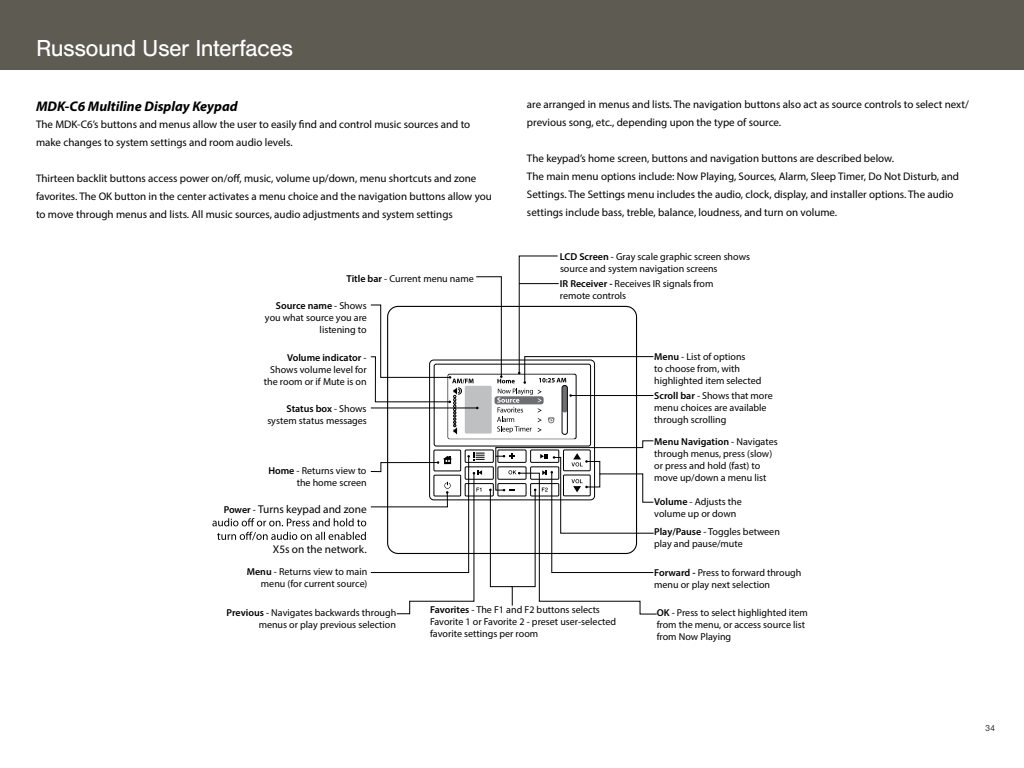
<style>
.page{position:relative;width:1024px;height:768px;background:#fff}
.page>*{position:absolute;margin:0;border:0;box-sizing:border-box;transform-origin:0 0}
.t1{font:24px "Nimbus San";letter-spacing:-.025em;color:#fff}
.t2{font:italic 700 14px "Myriad Pro";color:#000}
.t3{font:11.3px "Myriad Pro";color:#000}
.t4{font:11px/18px "Myriad Pro";color:#000}
.t5{font:10px/12.1px "Myriad Pro";color:#000}
.t6{font:300 9px "Nimbus San";color:#000}
.s1{font-weight:600}
.s2{font-weight:600;font-size:10px}
.s3{font-size:10px}
</style>
<div class="page">
<div style="left:0;top:0;width:1024px;height:70px;background:#5e5b52"></div>
<svg style="left:212px;top:255px;width:445px;height:360px"></svg>
<hr style="left:519px;top:283px;width:40px;height:1px;background:#000">
<h1 class="t1" style="left:36px;top:35px;width:259px">Russound User Interfaces</h1>
<h2 class="t2" style="left:36px;top:97px;width:203px">MDK-C6 Multiline Display Keypad</h2>
<p class="t4" style="left:36px;top:116px;width:436px">The MDK-C6’s buttons and menus allow the user to easily find and control music sources and to make changes to system settings and room audio levels.</p>
<p class="t4" style="left:36px;top:170px;width:457px">Thirteen backlit buttons access power on/off, music, volume up/down, menu shortcuts and zone favorites. The OK button in the center activates a menu choice and the navigation buttons allow you to move through menus and lists. All music sources, audio adjustments and system settings</p>
<p class="t5" style="left:347px;top:273px;width:129px"><span class="s1">Title bar</span> - Current menu name</p>
<p class="t5" style="left:265px;top:299px;width:104px;text-align:right"><span class="s1">Source name</span> - Shows you what source you are listening to</p>
<p class="t5" style="left:264px;top:351px;width:104px;text-align:right"><span class="s1">Volume indicator</span> -<br>Shows volume level for the room or if Mute is on</p>
<p class="t5" style="left:267px;top:403px;width:101px;text-align:right"><span class="s1">Status box</span> - Shows system status messages</p>
<p class="t5" style="left:268px;top:465px;width:100px;text-align:right"><span class="s1">Home</span> - Returns view to the home screen</p>
<p class="t3" style="left:224px;top:502px;width:145px"><span class="s2">Power</span> <span class="s3">-</span> Turns keypad and zone</p>
<p class="t3" style="left:273px;top:543px;width:95px">X5s on the network.</p>
<p class="t5" style="left:247px;top:565px;width:122px;text-align:right"><span class="s1">Menu</span> - Returns view to main menu (for current source)</p>
<p class="t4" style="left:527px;top:95px;width:443px">are arranged in menus and lists. The navigation buttons also act as source controls to select next/ previous song, etc., depending upon the type of source.</p>
<p class="t4" style="left:527px;top:149px;width:434px">The keypad’s home screen, buttons and navigation buttons are described below.<br>The main menu options include: Now Playing, Sources, Alarm, Sleep Timer, Do Not Disturb, and Settings. The Settings menu includes the audio, clock, display, and installer options. The audio settings include bass, treble, balance, loudness, and turn on volume.</p>
<p class="t5" style="left:560px;top:251px;width:192px"><span class="s1">LCD Screen</span> - Gray scale graphic screen shows source and system navigation screens</p>
<p class="t5" style="left:560px;top:277px;width:155px"><span class="s1">IR Receiver -</span> Receives IR signals from remote controls</p>
<p class="t5" style="left:654px;top:351px;width:109px"><span class="s1">Menu</span> - List of options<br>to choose from, with highlighted item selected</p>
<p class="t5" style="left:654px;top:390px;width:120px"><span class="s1">Scroll bar</span> - Shows that more menu choices are available through scrolling</p>
<p class="t5" style="left:654px;top:435px;width:125px"><span class="s1">Menu Navigation</span> - Navigates through menus, press (slow) or press and hold (fast) to move up/down a menu list</p>
<p class="t5" style="left:654px;top:495px;width:89px"><span class="s1">Volume</span> - Adjusts the volume up or down</p>
<p class="t5" style="left:654px;top:526px;width:127px"><span class="s1">Play/Pause</span> - Toggles between play and pause/mute</p>
<p class="t5" style="left:654px;top:566px;width:149px"><span class="s1">Forward -</span> Press to forward through menu or play next selection</p>
<p class="t5" style="left:227px;top:607px;width:171px;text-align:right"><span class="s1">Previous</span> - Navigates backwards through menus or play previous selection</p>
<p class="t5" style="left:430px;top:604px;width:188px"><span class="s1">Favorites</span> - The F1 and F2 buttons selects<br>Favorite 1 or Favorite 2 - preset user-selected favorite settings per room</p>
<p class="t5" style="left:657px;top:607px;width:153px"><span class="s1">OK</span> - Press to select highlighted item from the menu, or access source list from Now Playing</p>
<p class="t6" style="left:985px;top:723px;width:12px">34</p>
</div>
